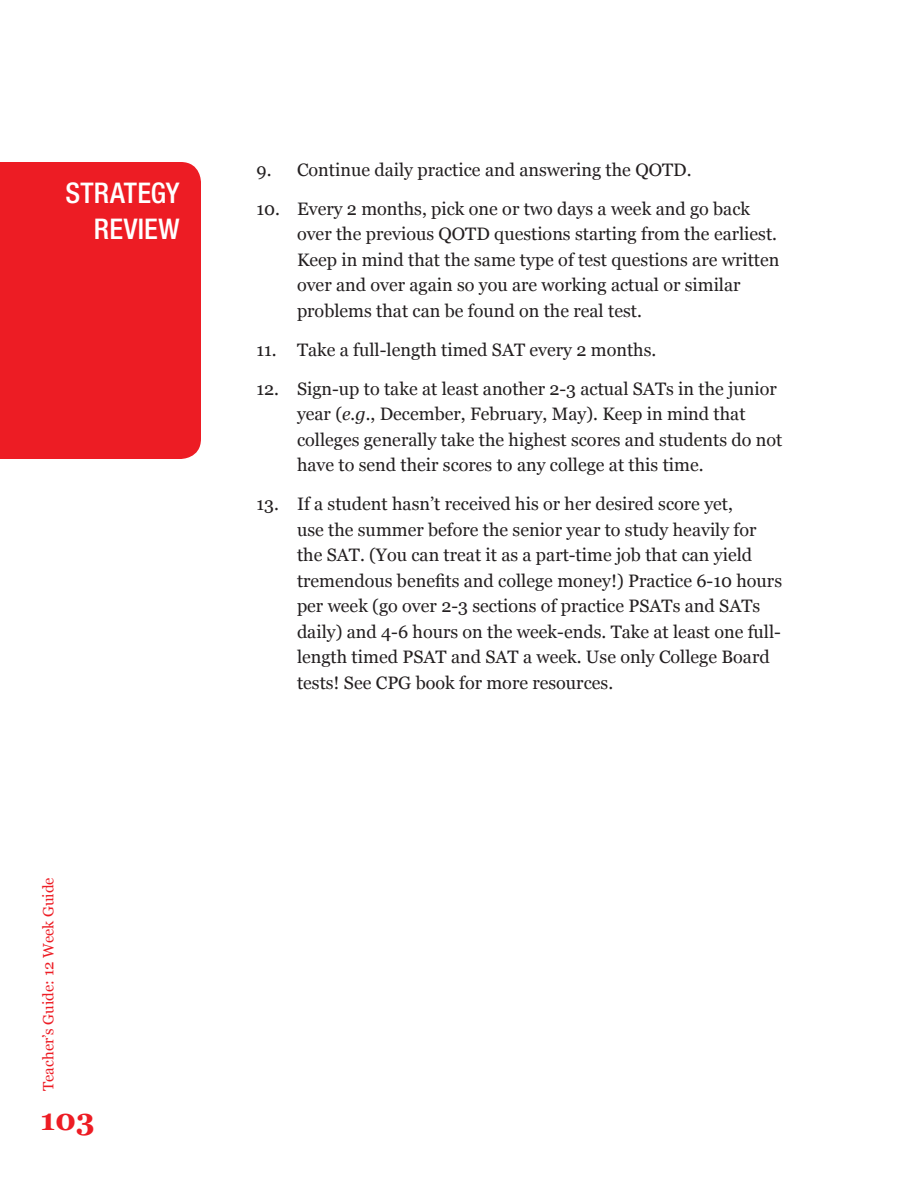
<style>
.page{position:relative;width:918px;height:1188px;background:#fff}
.page>*{position:absolute;margin:0;border:0;box-sizing:border-box;transform-origin:0 0}
.t1{font:700 30px "Georgia";color:#ed1c24}
.t2{font:500 condensed 28.5px/36px "Helvetica Neue LT Std";letter-spacing:.005em;color:#fff;text-align:right}
.t3{font:18px/25.5px "Georgia";color:#231f20}
.t4{font:15px "Georgia";color:#ed1c24}
.s1{font-style:italic}
</style>
<div class="page">
<div style="left:0;top:162px;width:201px;height:297px;background:#ed1c24"></div>
<h2 class="t2" style="left:66px;top:174px;width:116px">STRATEGY<br>REVIEW</h2>
<p class="t4" style="left:39px;top:1091px;width:215px;rotate:-90deg">Teacher’s Guide: 12 Week Guide</p>
<h1 class="t1" style="left:40px;top:1100px;width:56px">103</h1>
<p class="t3" style="left:256px;top:157px;width:437px">9. Continue daily practice and answering the QOTD.</p>
<p class="t3" style="left:297px;top:196px;width:484px;text-indent:-40px">10. Every 2 months, pick one or two days a week and go back over the previous QOTD questions starting from the earliest.<br>Keep in mind that the same type of test questions are written over and over again so you are working actual or similar problems that can be found on the real test.</p>
<p class="t3" style="left:256px;top:337px;width:401px">11. Take a full-length timed SAT every 2 months.</p>
<p class="t3" style="left:297px;top:376px;width:487px;text-indent:-40px">12. Sign-up to take at least another 2-3 actual SATs in the junior year (<span class="s1">e.g.</span>, December, February, May). Keep in mind that colleges generally take the highest scores and students do not have to send their scores to any college at this time.</p>
<p class="t3" style="left:297px;top:492px;width:487px;text-indent:-40px">13. If a student hasn’t received his or her desired score yet,<br>use the summer before the senior year to study heavily for the SAT. (You can treat it as a part-time job that can yield tremendous benefits and college money!) Practice 6-10 hours per week (go over 2-3 sections of practice PSATs and SATs daily) and 4-6 hours on the week-ends. Take at least one full&shy;length timed PSAT and SAT a week. Use only College Board tests! See CPG book for more resources.</p>
</div>
